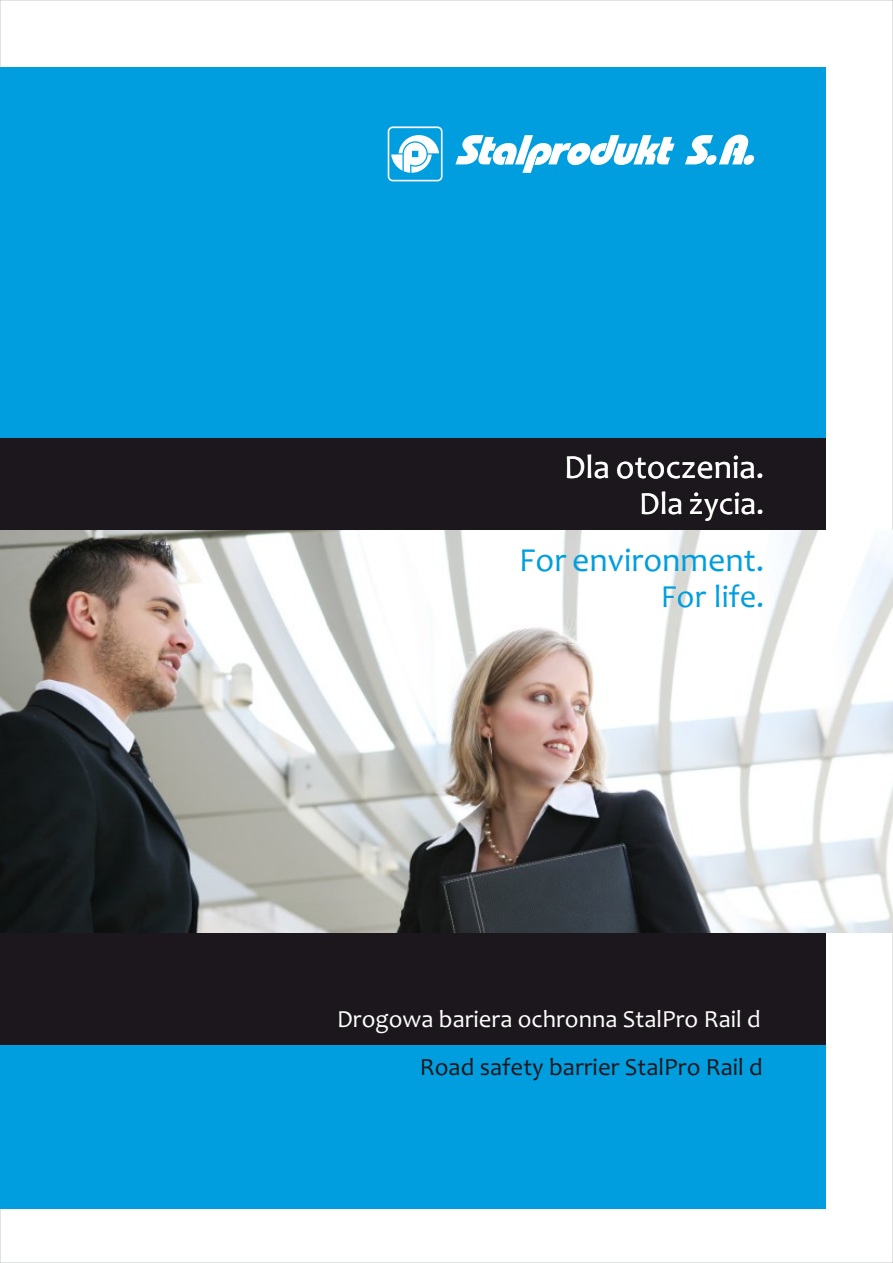
<style>
.page{position:relative;width:893px;height:1263px;background:#fff}
.page>*{position:absolute;margin:0;border:0;box-sizing:border-box;transform-origin:0 0}
.t1{font:33.75px "Candara";color:#009ede}
.t2{font:33.75px "Candara";color:#fff}
.t3{font:32.4px "Candara";color:#fff}
.t4{font:32.4px "Candara";color:#009ede}
.t5{font:24.75px "Candara";color:#fff}
.t6{font:24.75px "Candara";color:#1c171c}
</style>
<div class="page">
<div style="left:0;top:68px;width:825px;height:1141px;background:#009ede"></div>
<div style="left:0;top:438px;width:825px;height:606px;background:#1c171c"></div>
<svg style="left:455px;top:135px;width:220px;height:38px"></svg>
<svg style="left:685px;top:135px;width:69px;height:30px"></svg>
<svg style="left:388px;top:126px;width:55px;height:55px"></svg>
<img style="left:0;top:530px;width:893px;height:403px">
<h1 class="t2" style="left:564px;top:453px;width:202px">Dla otoczenia.</h1>
<h2 class="t3" style="left:639px;top:490px;width:127px">Dla życia.</h2>
<h1 class="t1" style="left:519px;top:547px;width:247px">For environment.</h1>
<h2 class="t4" style="left:661px;top:584px;width:105px">For life.</h2>
<p class="t5" style="left:337px;top:1009px;width:425px">Drogowa bariera ochronna StalPro Rail d</p>
<p class="t6" style="left:420px;top:1057px;width:345px">Road safety barrier StalPro Rail d</p>
</div>
